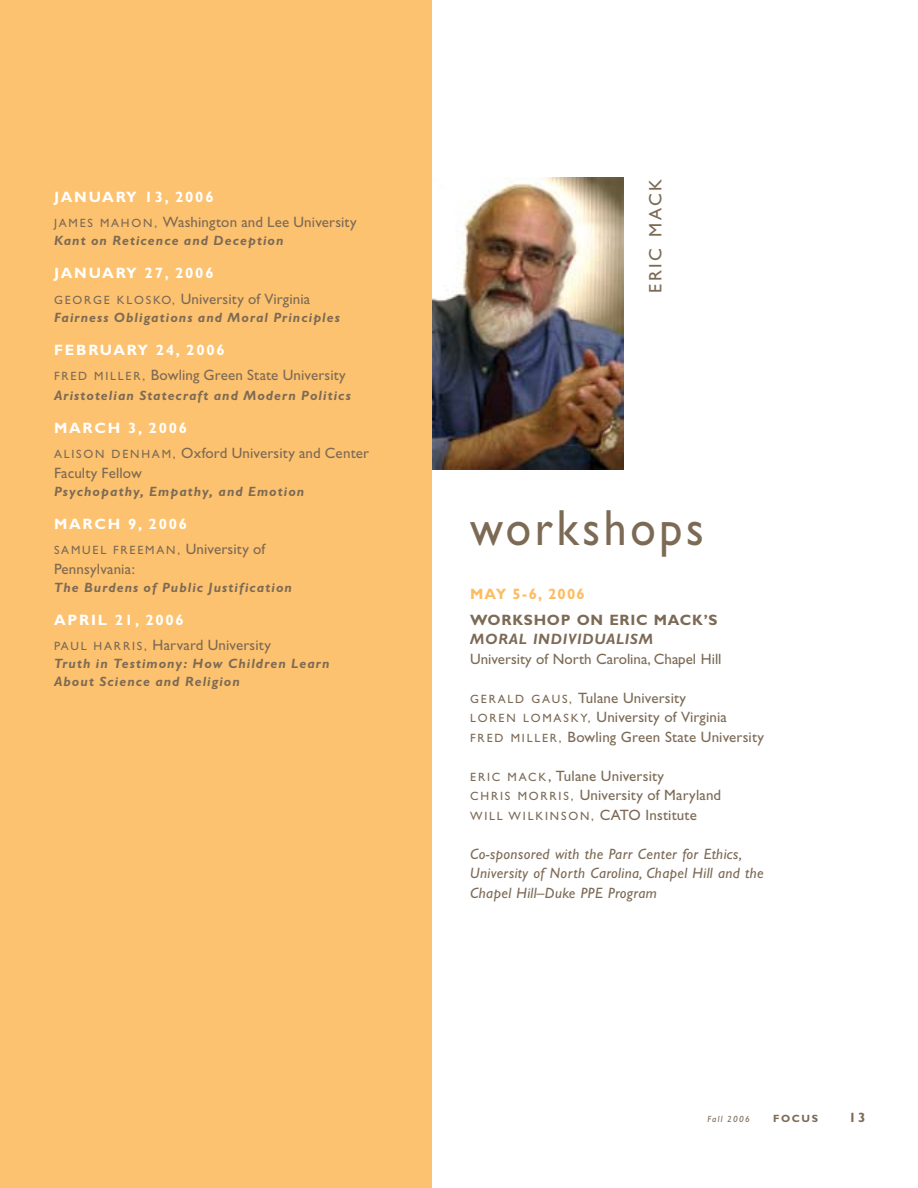
<style>
.page{position:relative;width:918px;height:1188px;background:#fff}
.page>*{position:absolute;margin:0;border:0;box-sizing:border-box;transform-origin:0 0}
.t1{font:51px "Gill Sans";letter-spacing:.08em;color:#7c6a55;scale:.9 1}
.t2{font:18px "Gill Sans";color:#7c6a55}
.t3{font:15px/25.5px "Gill Sans";letter-spacing:.01em;color:#7c6a55}
.t4{font:italic 15px/19.5px "Gill Sans";letter-spacing:.025em;color:#7c6a55}
.t5{font:700 15px "Gill Sans";letter-spacing:.12em;color:#fff}
.t6{font:700 15px "Gill Sans";letter-spacing:.05em;color:#7c6a55}
.t7{font:italic 700 15px "Gill Sans";color:#7c6a55}
.t8{font:700 15px "Gill Sans";letter-spacing:.065em;color:#fdbc5f}
.t9{font:italic 700 13.5px/18px "Gill Sans";letter-spacing:.08em;color:#7c6a55}
.t10{font:700 13.5px "Gill Sans";color:#7c6a55}
.t11{font:12px "Gill Sans";letter-spacing:.15em;color:#7c6a55}
.t12{font:700 10.5px "Gill Sans";color:#7c6a55}
.t13{font:italic 9px "Gill Sans";letter-spacing:.15em;color:#7c6a55}
.s1{font-weight:700;color:#fff}
.s2{font-size:12px}
</style>
<div class="page">
<img style="left:432px;top:177px;width:191px;height:292px">
<div style="left:0;top:0;width:432px;height:1188px;background:#fdc26f"></div>
<p class="t3" style="left:54px;top:184px;width:304px"><span class="s1">JANUARY 13, 2006<br></span><span class="s2">Jam e s Ma h o n ,</span> Washington and Lee University</p>
<p class="t9" style="left:54px;top:232px;width:231px">Kant on Reticence and Deception</p>
<p class="t3" style="left:54px;top:260px;width:258px"><span class="s1">JANUARY 27, 2006<br></span><span class="s2">G e o r g e Kl o sko,</span> University of Virginia</p>
<p class="t9" style="left:54px;top:308px;width:287px">Fairness Obligations and Moral Principles</p>
<p class="t3" style="left:54px;top:337px;width:293px"><span class="s1">FEBRUARY 24, 2006<br></span><span class="s2">F r ed Mill e r ,</span> Bowling Green State University</p>
<p class="t9" style="left:54px;top:386px;width:298px">Aristotelian Statecraft and Modern Politics</p>
<p class="t3" style="left:54px;top:415px;width:317px"><span class="s1">MARCH 3, 2006<br></span><span class="s2">Alis o n D e n h am ,</span> Oxford University and Center</p>
<p class="t3" style="left:54px;top:460px;width:89px">Faculty Fellow</p>
<p class="t9" style="left:54px;top:482px;width:252px">Psychopathy, Empathy, and Emotion</p>
<p class="t5" style="left:54px;top:515px;width:135px">MARCH 9, 2006</p>
<p class="t11" style="left:54px;top:543px;width:18px">Samu</p>
<p class="t3" style="left:54px;top:539px;width:213px;line-height:19.5px;text-indent:39px"><span class="s2">e l F r e ema n ,</span> University of<br>Pennsylvania:</p>
<p class="t9" style="left:54px;top:578px;width:240px">The Burdens of Public Justification</p>
<p class="t5" style="left:54px;top:611px;width:131px">APRIL 21, 2006</p>
<p class="t11" style="left:54px;top:639px;width:17px">Paul</p>
<p class="t3" style="left:94px;top:632px;width:179px"><span class="s2">Ha r ris ,</span> H arvard University</p>
<p class="t9" style="left:54px;top:655px;width:277px">Truth in Testimony: How Children Learn<br>About Science and Religion</p>
<p class="t2" style="left:645px;top:293px;width:112px;rotate:-90deg">eri c mack</p>
<h1 class="t1" style="left:470px;top:498px;width:261px">workshops</h1>
<p class="t8" style="left:470px;top:585px;width:116px">MAY 5-6, 2006</p>
<p class="t6" style="left:470px;top:611px;width:249px">WORKSHOP ON ERIC MAC K’S</p>
<p class="t7" style="left:470px;top:631px;width:27px">Moral</p>
<p class="t7" style="left:533px;top:631px;width:16px">Indi</p>
<p class="t7" style="left:568px;top:631px;width:20px">vidualism</p>
<p class="t3" style="left:470px;top:646px;width:253px">University of North Carolina, Chapel Hill</p>
<p class="t11" style="left:470px;top:692px;width:38px">Gerald</p>
<p class="t11" style="left:531px;top:692px;width:21px">Gaus</p>
<p class="t3" style="left:569px;top:685px;width:118px"><span class="s2">,</span> Tulane University</p>
<p class="t11" style="left:470px;top:711px;width:83px">Loren Lomask</p>
<p class="t3" style="left:470px;top:707px;width:295px;line-height:19.5px;text-indent:110px"><span class="s2">y,</span> University of Virginia<br><span class="s2">F r ed Mill e r ,</span> Bowling Green State University</p>
<p class="t3" style="left:470px;top:766px;width:253px;line-height:19.5px"><span class="s2">E ri c Ma c k</span> , Tulane University<br><span class="s2">C h ris M o r ris ,</span> University of Maryland</p>
<p class="t11" style="left:470px;top:809px;width:22px">Will</p>
<p class="t11" style="left:509px;top:809px;width:22px">Wilki</p>
<p class="t3" style="left:550px;top:802px;width:149px"><span class="s2">ns o n ,</span> CATO Institute</p>
<p class="t4" style="left:470px;top:844px;width:295px">Co-sponsored with the Parr Center for Ethics,<br>University of North Carolina, Chapel Hill and the<br>Chapel Hill–Duke PPE Program</p>
<p class="t13" style="left:707px;top:1114px;width:44px">Fall 2006</p>
<p class="t12" style="left:773px;top:1112px;width:46px">FO CUS</p>
<p class="t10" style="left:849px;top:1109px;width:17px">13</p>
</div>
